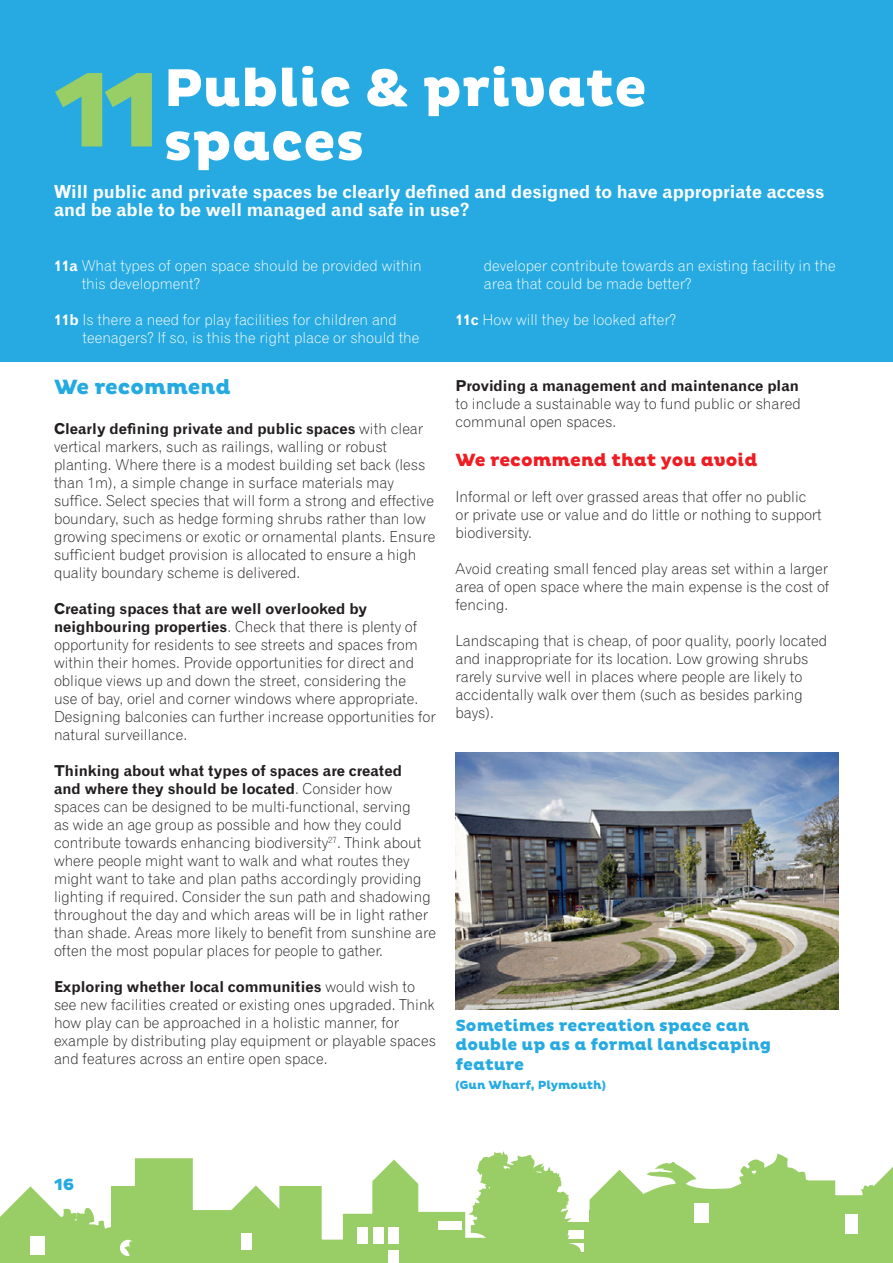
<style>
.page{position:relative;width:893px;height:1263px;background:#fff}
.page>*{position:absolute;margin:0;border:0;box-sizing:border-box;transform-origin:0 0}
.New_Red_subhead{font:800 108px "Pluto";color:#99cd65}
.Red_subhead{font:800 54px/54px "Pluto";color:#fff}
.t1{font:800 21px "Pluto";color:#24aae1}
.New_Red_subhead-2{font:18px/18px "Gothic 720 BT Bold B";color:#fff}
.t2{font:800 18px "Pluto";color:#ee1d23}
.Blue_subhead{font:800 16.5px/19.5px "Pluto";color:#26aae1}
.t3{font:800 16.5px "Pluto";color:#24aae1}
.t4{font:15px/18px "Gothic 720 BT Light B";color:#231f20}
.t5{font:15px/18px "Gothic 720 BT Light B";color:#fff}
.Blue_subhead-2{font:800 12px "Pluto";color:#26aae1}
.s1{font-family:"Gothic 720 BT Bold B"}
</style>
<div class="page">
<svg style="left:0;top:1153px;width:893px;height:110px"></svg>
<div style="left:241px;top:1233px;width:11px;height:17px;background:#fff"></div>
<div style="left:357px;top:1227px;width:11px;height:16px;background:#fff"></div>
<div style="left:374px;top:1228px;width:10px;height:16px;background:#fff"></div>
<div style="left:388px;top:1228px;width:11px;height:16px;background:#fff"></div>
<div style="left:388px;top:1250px;width:11px;height:13px;background:#fff"></div>
<div style="left:438px;top:1221px;width:24px;height:8px;background:#fff"></div>
<div style="left:560px;top:1230px;width:23px;height:9px;background:#fff"></div>
<div style="left:560px;top:1243px;width:24px;height:8px;background:#fff"></div>
<div style="left:845px;top:1214px;width:13px;height:19px;background:#fff"></div>
<div style="left:694px;top:1203px;width:15px;height:20px;background:#fff"></div>
<svg style="left:752px;top:1170px;width:6px;height:5px"></svg>
<svg style="left:735px;top:1165px;width:8px;height:16px"></svg>
<svg style="left:860px;top:1178px;width:19px;height:24px"></svg>
<svg style="left:648px;top:1168px;width:25px;height:5px"></svg>
<div style="left:30px;top:1236px;width:15px;height:18px;background:#fff"></div>
<svg style="left:53px;top:1202px;width:97px;height:61px;background:#a8d47c"></svg>
<svg style="left:466px;top:1151px;width:116px;height:112px"></svg>
<div style="left:0;top:0;width:893px;height:361px;background:#26aae1"></div>
<img style="left:455px;top:752px;width:384px;height:257px">
<p class="New_Red_subhead" style="left:54px;top:48px;width:109px">11</p>
<p class="Red_subhead" style="left:164px;top:62px;width:485px">Public &amp; private spaces</p>
<p class="New_Red_subhead-2" style="left:54px;top:182px;width:772px">Will public and private spaces be clearly defined and designed to have appropriate access and be able to be well managed and safe in use?</p>
<p class="t5" style="left:82px;top:257px;width:342px;text-indent:-28px"><span class="s1">11a</span> What types of open space should be provided within this development?</p>
<p class="t5" style="left:82px;top:311px;width:339px;text-indent:-28px"><span class="s1">11b</span> Is there a need for play facilities for children and teenagers? If so, is this the right place or should the</p>
<p class="t1" style="left:54px;top:375px;width:178px">We recommend</p>
<p class="t4" style="left:54px;top:419px;width:383px"><span class="s1">Clearly defining private and public spaces</span> with clear vertical markers, such as railings, walling or robust planting. Where there is a modest building set back (less than 1m), a simple change in surface materials may suffice. Select species that will form a strong and effective boundary, such as hedge forming shrubs rather than low growing specimens or exotic or ornamental plants. Ensure sufficient budget provision is allocated to ensure a high quality boundary scheme is delivered.</p>
<p class="t4" style="left:54px;top:599px;width:383px"><span class="s1">Creating spaces that are well overlooked by neighbouring properties</span>. Check that there is plenty of opportunity for residents to see streets and spaces from within their homes. Provide opportunities for direct and oblique views up and down the street, considering the<br>use of bay, oriel and corner windows where appropriate.<br>Designing balconies can further increase opportunities for natural surveillance.</p>
<p class="t4" style="left:54px;top:761px;width:383px"><span class="s1">Thinking about what types of spaces are created<br>and where they should be located</span>. Consider how spaces can be designed to be multi-functional, serving<br>as wide an age group as possible and how they could contribute towards enhancing biodiversity<sup>27</sup>. Think about where people might want to walk and what routes they might want to take and plan paths accordingly providing lighting if required. Consider the sun path and shadowing throughout the day and which areas will be in light rather than shade. Areas more likely to benefit from sunshine are often the most popular places for people to gather.</p>
<p class="t4" style="left:54px;top:977px;width:383px"><span class="s1">Exploring whether local communities</span> would wish to see new facilities created or existing ones upgraded. Think how play can be approached in a holistic manner, for example by distributing play equipment or playable spaces and features across an entire open space.</p>
<p class="t5" style="left:484px;top:256px;width:353px">developer contribute towards an existing facility in the area that could be made better?</p>
<p class="t5" style="left:455px;top:310px;width:222px"><span class="s1">11c</span> How will they be looked after?</p>
<p class="t4" style="left:455px;top:376px;width:347px;text-align:justify"><span class="s1">Providing a management and maintenance plan </span>to include a sustainable way to fund public or shared communal open spaces.</p>
<p class="t2" style="left:455px;top:450px;width:303px">We recommend that you avoid</p>
<p class="t4" style="left:455px;top:488px;width:368px">Informal or left over grassed areas that offer no public or private use or value and do little or nothing to support biodiversity.</p>
<p class="t4" style="left:455px;top:560px;width:375px;text-align:justify">Avoid creating small fenced play areas set within a larger area of open space where the main expense is the cost of fencing.</p>
<p class="t4" style="left:455px;top:632px;width:373px">Landscaping that is cheap, of poor quality, poorly located and inappropriate for its location. Low growing shrubs rarely survive well in places where people are likely to accidentally walk over them (such as besides parking bays).</p>
<p class="Blue_subhead" style="left:455px;top:1016px;width:317px">Sometimes recreation space can double up as a formal landscaping feature</p>
<p class="Blue_subhead-2" style="left:455px;top:1078px;width:152px">(Gun Wharf, Plymouth)</p>
<p class="t3" style="left:54px;top:1175px;width:22px">16</p>
</div>
